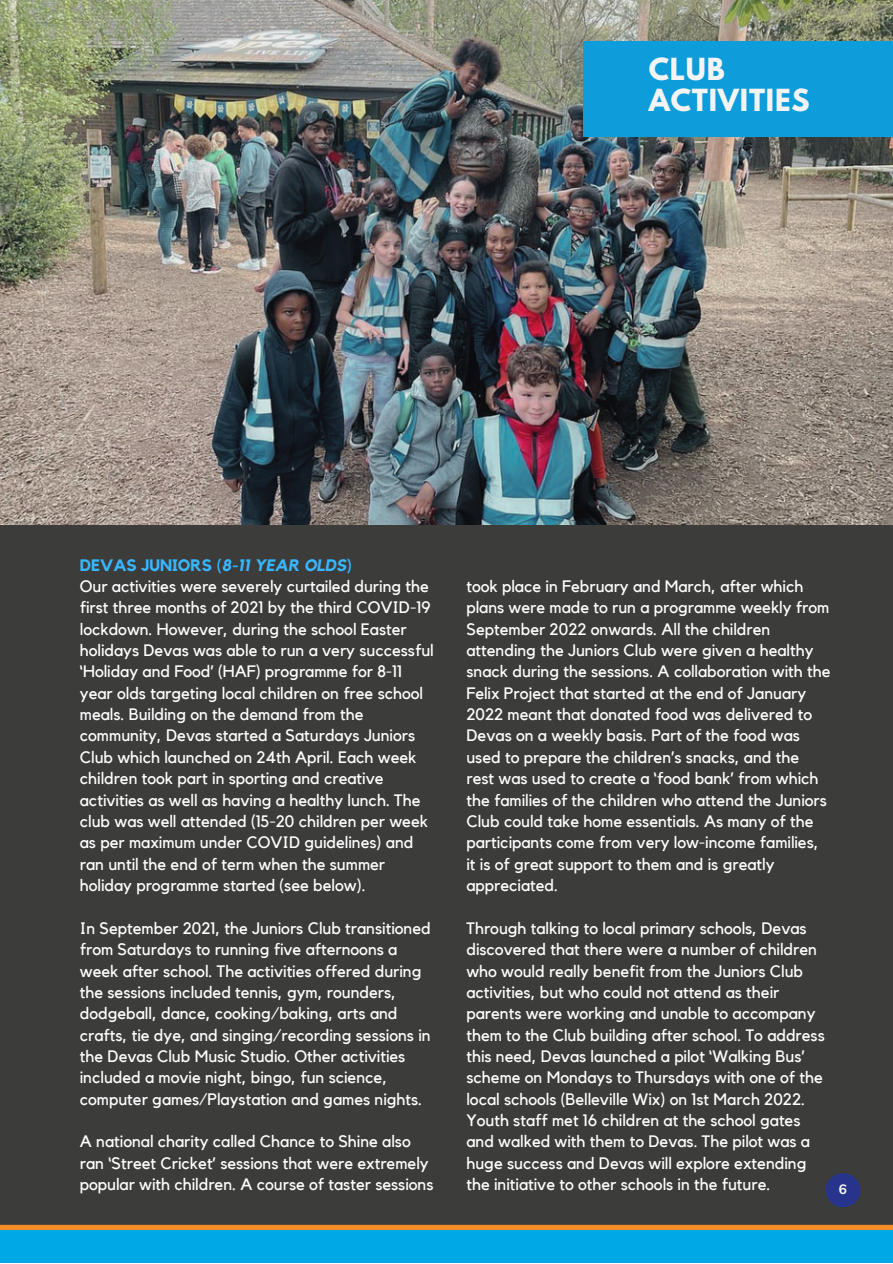
<style>
.page{position:relative;width:893px;height:1264px;background:#fff}
.page>*{position:absolute;margin:0;border:0;box-sizing:border-box;transform-origin:0 0}
.t1{font:700 27px/30.3px "League Spartan";letter-spacing:.03em;color:#f4f4f4}
.t2{font:16.5px/21.3px "Kollektif";color:#fff}
.t3{font:700 16.5px "Kollektif";color:#38b6ff}
.t4{font:700 13.65px "Nunito";color:#fff}
.s1{font-style:italic}
</style>
<div class="page">
<div style="left:0;top:0;width:892px;height:1262px;background:#3c3c3b"></div>
<img style="left:0;top:0;width:892px;height:524px">
<div style="left:583px;top:42px;width:309px;height:94px;background:#0d9ddb"></div>
<div style="left:0;top:1224px;width:892px;height:6px;background:#f28d28"></div>
<div style="left:0;top:1230px;width:892px;height:32px;background:#00a8e6"></div>
<div style="left:825px;top:1173px;width:35px;height:34px;background:#27348b;border-radius:50%"></div>
<p class="t1" style="left:648px;top:58px;width:162px">CLUB<br>ACTIVITIES</p>
<p class="t3" style="left:80px;top:557px;width:273px">DEVAS JUNIORS (<span class="s1">8-11 YEAR OLDS</span>)</p>
<p class="t2" style="left:80px;top:576px;width:355px">Our activities were severely curtailed during the first three months of 2021 by the third COVID-19 lockdown. However, during the school Easter holidays Devas was able to run a very successful ‘Holiday and Food’ (HAF) programme for 8-11 year olds targeting local children on free school meals. Building on the demand from the community, Devas started a Saturdays Juniors Club which launched on 24th April. Each week children took part in sporting and creative activities as well as having a healthy lunch. The club was well attended (15-20 children per week as per maximum under COVID guidelines) and ran until the end of term when the summer holiday programme started (see below).</p>
<p class="t2" style="left:80px;top:918px;width:352px">In September 2021, the Juniors Club transitioned from Saturdays to running five afternoons a week after school. The activities offered during the sessions included tennis, gym, rounders, dodgeball, dance, cooking/baking, arts and crafts, tie dye, and singing/recording sessions in the Devas Club Music Studio. Other activities included a movie night, bingo, fun science, computer games/Playstation and games nights.</p>
<p class="t2" style="left:80px;top:1131px;width:355px">A national charity called Chance to Shine also ran ‘Street Cricket’ sessions that were extremely popular with children. A course of taster sessions</p>
<p class="t2" style="left:466px;top:576px;width:365px">took place in February and March, after which plans were made to run a programme weekly from September 2022 onwards. All the children attending the Juniors Club were given a healthy snack during the sessions. A collaboration with the Felix Project that started at the end of January 2022 meant that donated food was delivered to Devas on a weekly basis. Part of the food was used to prepare the children’s snacks, and the rest was used to create a ‘food bank’ from which the families of the children who attend the Juniors Club could take home essentials. As many of the participants come from very low-income families, it is of great support to them and is greatly appreciated.</p>
<p class="t2" style="left:466px;top:918px;width:360px">Through talking to local primary schools, Devas discovered that there were a number of children who would really benefit from the Juniors Club activities, but who could not attend as their parents were working and unable to accompany them to the Club building after school. To address this need, Devas launched a pilot ‘Walking Bus’ scheme on Mondays to Thursdays with one of the local schools (Belleville Wix) on 1st March 2022.<br>Youth staff met 16 children at the school gates and walked with them to Devas. The pilot was a huge success and Devas will explore extending the initiative to other schools in the future.</p>
<p class="t4" style="left:838px;top:1179px;width:10px">6</p>
</div>
